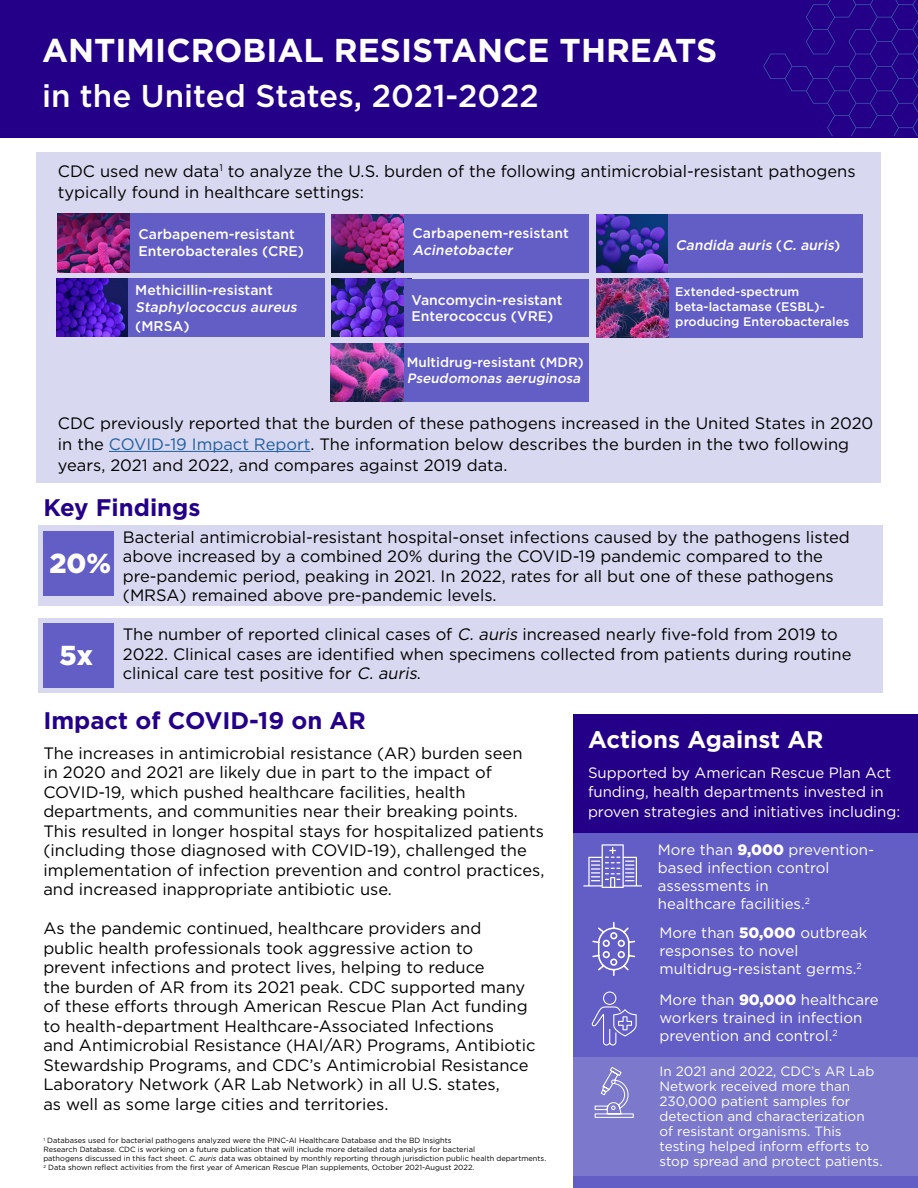
<style>
.page{position:relative;width:918px;height:1188px;background:#fff}
.page>*{position:absolute;margin:0;border:0;box-sizing:border-box;transform-origin:0 0}
.t1{font:700 33px "Gotham";color:#fff}
.t2{font:500 31.5px "Gotham";color:#fff}
.t3{font:900 27.45px "Gotham";color:#fff}
.t4{font:700 24px "Gotham";color:#240089}
.t5{font:700 24px "Gotham";color:#fff}
.t6{font:16.5px/19.5px "Gotham";color:#000}
.t7{font:15px/18px "Gotham";color:#fff}
.t8{font:500 13.95px/16.8px "Gotham";color:#fff}
.t9{font:italic 500 13.95px/18.6px "Gotham";color:#fff}
.t10{font:13.5px/15px "Gotham";color:#fff}
.t11{font:500 13.5px/16.8px "Gotham";color:#fff}
.t12{font:500 12.45px/15px "Gotham";color:#fff}
.t13{font:7.5px/9px "Gotham";color:#000}
.s1{font-style:italic}
.s2{font-style:normal}
.s3{color:#215e9e}
.s4{font-weight:900}
</style>
<div class="page">
<div style="left:39px;top:618px;width:844px;height:74px;background:#d8d9f0"></div>
<div style="left:39px;top:525px;width:844px;height:80px;background:#d8d9f0"></div>
<div style="left:574px;top:714px;width:344px;height:474px;background:#635dc6"></div>
<div style="left:574px;top:1058px;width:344px;height:118px;background:#7c79cc"></div>
<div style="left:37px;top:153px;width:844px;height:330px;background:#d8d9f0"></div>
<div style="left:0;top:0;width:918px;height:138px;background:#240089"></div>
<svg style="left:763px;top:0;width:155px;height:136px"></svg>
<hr style="left:109px;top:451px;width:201px;height:1px;background:#215e9e">
<img style="left:56px;top:279px;width:73px;height:58px">
<div style="left:129px;top:279px;width:196px;height:58px;background:#635dc6"></div>
<img style="left:332px;top:279px;width:72px;height:58px">
<div style="left:404px;top:279px;width:184px;height:58px;background:#635dc6"></div>
<img style="left:597px;top:278px;width:72px;height:59px">
<div style="left:669px;top:278px;width:194px;height:59px;background:#635dc6"></div>
<img style="left:57px;top:214px;width:73px;height:59px">
<div style="left:130px;top:214px;width:195px;height:59px;background:#635dc6"></div>
<img style="left:332px;top:214px;width:72px;height:58px">
<div style="left:404px;top:214px;width:185px;height:58px;background:#635dc6"></div>
<img style="left:331px;top:343px;width:73px;height:58px">
<div style="left:404px;top:343px;width:185px;height:58px;background:#635dc6"></div>
<img style="left:597px;top:214px;width:72px;height:59px">
<div style="left:669px;top:214px;width:194px;height:59px;background:#635dc6"></div>
<svg style="left:583px;top:844px;width:59px;height:44px"></svg>
<svg style="left:591px;top:991px;width:46px;height:55px"></svg>
<svg style="left:592px;top:922px;width:44px;height:54px"></svg>
<div style="left:574px;top:714px;width:344px;height:119px;background:#240089"></div>
<svg style="left:594px;top:1067px;width:40px;height:51px"></svg>
<div style="left:44px;top:531px;width:70px;height:64px;background:#635dc6"></div>
<div style="left:43px;top:623px;width:71px;height:64px;background:#635dc6"></div>
<p class="t1" style="left:42px;top:28px;width:677px">ANTIMICROBIAL RESISTANCE THREATS</p>
<p class="t2" style="left:42px;top:75px;width:498px">in the United States, 2021-2022</p>
<p class="t6" style="left:58px;top:160px;width:799px;line-height:21px">CDC used new data<sup>1</sup> to analyze the U.S. burden of the following antimicrobial-resistant pathogens typically found in healthcare settings:</p>
<p class="t8" style="left:139px;top:225px;width:167px">Carbapenem-resistant<br>Enterobacterales (CRE)</p>
<p class="t8" style="left:413px;top:225px;width:158px">Carbapenem-resistant<br><span class="s1">Acinetobacter</span></p>
<p class="t9" style="left:676px;top:235px;width:166px">Candida auris <span class="s2">(</span> C. auris<span class="s2">)</span></p>
<p class="t8" style="left:135px;top:282px;width:139px">Methicillin-resistant</p>
<p class="t9" style="left:135px;top:298px;width:166px">Staphylococcus aureus <span class="s2">(MRSA)</span></p>
<p class="t8" style="left:412px;top:291px;width:153px">Vancomycin-resistant<br>Enterococcus (VRE)</p>
<p class="t12" style="left:675px;top:284px;width:151px">Extended-spectrum beta-lactamase (ESBL)-</p>
<p class="t12" style="left:675px;top:314px;width:176px">producing Enterobacterales</p>
<p class="t11" style="left:407px;top:353px;width:179px">Multidrug-resistant (MDR)<br><span class="s1">Pseudomonas aeruginosa</span></p>
<p class="t6" style="left:58px;top:412px;width:817px;line-height:21px">CDC previously reported that the burden of these pathogens increased in the United States in 2020 in the <span class="s3">COVID-19 Impact Report</span>. The information below describes the burden in the two following years, 2021 and 2022, and compares against 2019 data.</p>
<p class="t4" style="left:43px;top:491px;width:159px">Key Findings</p>
<p class="t6" style="left:123px;top:527px;width:729px">Bacterial antimicrobial-resistant hospital-onset infections caused by the pathogens listed above increased by a combined 20% during the COVID-19 pandemic compared to the pre-pandemic period, peaking in 2021. In 2022, rates for all but one of these pathogens (MRSA) remained above pre-pandemic levels.</p>
<p class="t6" style="left:123px;top:624px;width:730px">The number of reported clinical cases of <span class="s1">C. auris</span> increased nearly five-fold from 2019 to<br>2022. Clinical cases are identified when specimens collected from patients during routine clinical care test positive for <span class="s1">C. auris</span>.</p>
<p class="t4" style="left:43px;top:704px;width:324px">Impact of COVID-19 on AR</p>
<p class="t6" style="left:43px;top:743px;width:503px">The increases in antimicrobial resistance (AR) burden seen<br>in 2020 and 2021 are likely due in part to the impact of COVID-19, which pushed healthcare facilities, health departments, and communities near their breaking points.<br>This resulted in longer hospital stays for hospitalized patients (including those diagnosed with COVID-19), challenged the implementation of infection prevention and control practices, and increased inappropriate antibiotic use.</p>
<p class="t6" style="left:43px;top:918px;width:494px">As the pandemic continued, healthcare providers and public health professionals took aggressive action to prevent infections and protect lives, helping to reduce<br>the burden of AR from its 2021 peak. CDC supported many of these efforts through American Rescue Plan Act funding to health-department Healthcare-Associated Infections<br>and Antimicrobial Resistance (HAI/AR) Programs, Antibiotic Stewardship Programs, and CDC’s Antimicrobial Resistance Laboratory Network (AR Lab Network) in all U.S. states,<br>as well as some large cities and territories.</p>
<p class="t3" style="left:49px;top:544px;width:63px">20%</p>
<p class="t3" style="left:59px;top:636px;width:35px">5x</p>
<p class="t5" style="left:588px;top:723px;width:237px">Actions Against AR</p>
<p class="t7" style="left:588px;top:763px;width:314px;line-height:19.5px">Supported by American Rescue Plan Act funding, health departments invested in proven strategies and initiatives including:</p>
<p class="t7" style="left:658px;top:840px;width:218px">More than <span class="s4">9,000</span> prevention&shy;based infection control assessments in<br>healthcare facilities.<sup>2</sup></p>
<p class="t7" style="left:659px;top:924px;width:209px">More than <span class="s4">50,000</span> outbreak responses to novel multidrug-resistant germs.<sup>2</sup></p>
<p class="t7" style="left:659px;top:990px;width:221px">More than <span class="s4">90,000</span> healthcare workers trained in infection prevention and control.<sup>2</sup></p>
<p class="t10" style="left:659px;top:1064px;width:225px">In 2021 and 2022, CDC’s AR Lab<br>Network received more than<br>230,000 patient samples for detection and characterization<br>of resistant organisms. This testing helped inform efforts to stop spread and protect patients.</p>
<p class="t13" style="left:43px;top:1136px;width:504px"><sup>1</sup> Databases used for bacterial pathogens analyzed were the PINC-AI Healthcare Database and the BD Insights<br>Research Database. CDC is working on a future publication that will include more detailed data analysis for bacterial<br>pathogens discussed in this fact sheet. <span class="s1">C. auris</span> data was obtained by monthly reporting through jurisdiction public health departments.</p>
<p class="t13" style="left:43px;top:1163px;width:433px"><sup>2</sup> Data shown reflect activities from the first year of American Rescue Plan supplements, October 2021-August 2022.</p>
</div>
